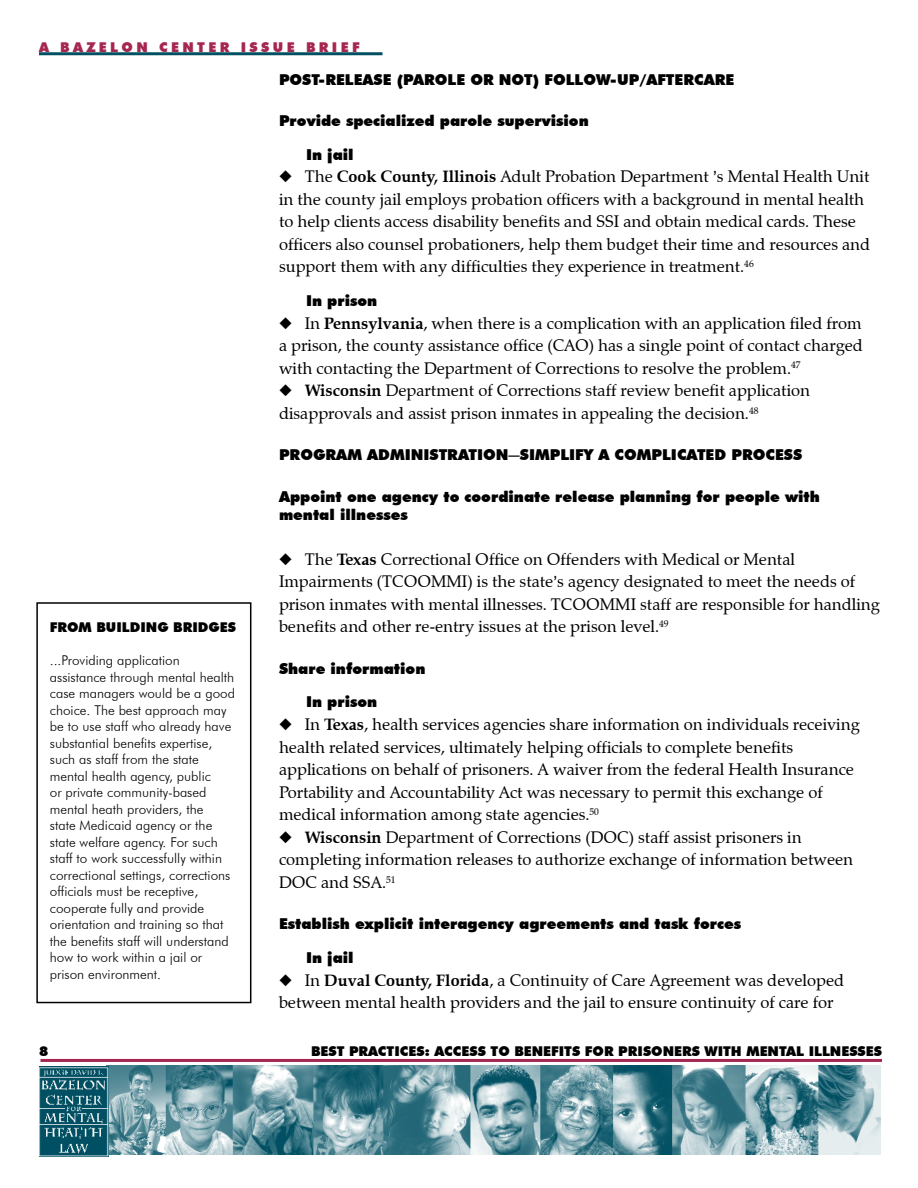
<style>
.page{position:relative;width:918px;height:1188px;background:#fff}
.page>*{position:absolute;margin:0;border:0;box-sizing:border-box;transform-origin:0 0}
.t1{font:16.5px/22.6px "Zapf Calligraphic 801 BT";color:#000}
.t2{font:900 15px/18px "Futura BT";color:#000}
.t3{font:300 13.5px/16.5px "Futura BT";color:#000}
.t4{font:900 13.5px "Futura BT";color:#000}
.t5{font:900 13.5px "Futura BT";letter-spacing:.25em;color:#a5264e}
.s1{font-weight:700}
</style>
<div class="page">
<hr style="left:39px;top:52px;width:343px;height:3px;background:#004f62">
<hr style="left:40px;top:1059px;width:842px;height:3px;background:#a5264e">
<img style="left:106px;top:1065px;width:774px;height:90px">
<img style="left:39px;top:1066px;width:69px;height:90px">
<div style="left:36px;top:602px;width:215px;height:401px;border:2px solid #000"></div>
<p class="t5" style="left:39px;top:39px;width:322px">A BAZELON CENTER ISSUE BRIEF</p>
<p class="t2" style="left:279px;top:70px;width:457px">POST-RELEASE (PAROLE OR NOT) FOLLOW-UP/AFTERCARE</p>
<p class="t2" style="left:279px;top:111px;width:311px">Provide specialized parole supervision</p>
<p class="t2" style="left:306px;top:145px;width:49px">In jail</p>
<p class="t1" style="left:279px;top:165px;width:593px;text-indent:26px">The <span class="s1">Cook County, Illinois</span> Adult Probation Department s Mental Health Unit in the county jail employs probation officers with a background in mental health to help clients access disability benefits and SSI and obtain medical cards. These officers also counsel probationers, help them budget their time and resources and support them with any difficulties they experience in treatment.<sup>46</sup></p>
<p class="t2" style="left:306px;top:292px;width:73px">In prison</p>
<p class="t1" style="left:305px;top:312px;width:558px">In <span class="s1">Pennsylvania</span>, when there is a complication with an application filed from</p>
<p class="t1" style="left:279px;top:334px;width:585px">a prison, the county assistance office (CAO) has a single point of contact charged</p>
<p class="t1" style="left:279px;top:357px;width:523px">with contacting the Department of Corrections to resolve the problem.<sup>47</sup></p>
<p class="t1" style="left:305px;top:379px;width:507px"><span class="s1">Wisconsin</span> Department of Corrections staff review benefit application</p>
<p class="t1" style="left:279px;top:402px;width:481px">disapprovals and assist prison inmates in appealing the decision.<sup>48</sup></p>
<p class="t2" style="left:279px;top:446px;width:525px">PROGRAM ADMINISTRATION SIMPLIFY A COMPLICATED PROCESS</p>
<p class="t2" style="left:279px;top:487px;width:542px">Appoint one agency to coordinate release planning for people with mental illnesses</p>
<p class="t1" style="left:279px;top:548px;width:602px;text-indent:26px">The <span class="s1">Texas</span> Correctional Office on Offenders with Medical or Mental Impairments (TCOOMMI) is the state s agency designated to meet the needs of prison inmates with mental illnesses. TCOOMMI staff are responsible for handling benefits and other re-entry issues at the prison level.<sup>49</sup></p>
<p class="t2" style="left:279px;top:659px;width:148px">Share information</p>
<p class="t2" style="left:306px;top:693px;width:73px">In prison</p>
<p class="t1" style="left:305px;top:713px;width:556px">In <span class="s1">Texas</span>, health services agencies share information on individuals receiving</p>
<p class="t1" style="left:279px;top:736px;width:516px">health related services, ultimately helping officials to complete benefits</p>
<p class="t1" style="left:279px;top:758px;width:577px">applications on behalf of prisoners. A waiver from the federal Health Insurance</p>
<p class="t1" style="left:279px;top:781px;width:545px">Portability and Accountability Act was necessary to permit this exchange of</p>
<p class="t1" style="left:279px;top:803px;width:322px">medical information among state agencies.<sup>50</sup></p>
<p class="t1" style="left:305px;top:826px;width:498px"><span class="s1">Wisconsin</span> Department of Corrections (DOC) staff assist prisoners in</p>
<p class="t1" style="left:279px;top:848px;width:576px">completing information releases to authorize exchange of information between</p>
<p class="t1" style="left:279px;top:871px;width:118px">DOC and SSA.<sup>51</sup></p>
<p class="t2" style="left:279px;top:915px;width:464px">Establish explicit interagency agreements and task forces</p>
<p class="t2" style="left:306px;top:949px;width:49px">In jail</p>
<p class="t1" style="left:279px;top:969px;width:567px;text-indent:26px">In <span class="s1">Duval County, Florida</span>, a Continuity of Care Agreement was developed between mental health providers and the jail to ensure continuity of care for</p>
<p class="t4" style="left:50px;top:619px;width:188px">FROM BUILDING BRIDGES</p>
<p class="t3" style="left:50px;top:652px;width:187px">...Providing application assistance through mental health case managers would be a good choice. The best approach may be to use staff who already have substantial benefits expertise, such as staff from the state mental health agency, public<br>or private community-based mental heath providers, the<br>state Medicaid agency or the state welfare agency. For such staff to work successfully within correctional settings, corrections officials must be receptive, cooperate fully and provide orientation and training so that the benefits staff will understand how to work within a jail or prison environment.</p>
<p class="t4" style="left:311px;top:1043px;width:572px">BEST PRACTICES: ACCESS TO BENEFITS FOR PRISONERS WITH MENTAL ILLNESSES</p>
</div>
